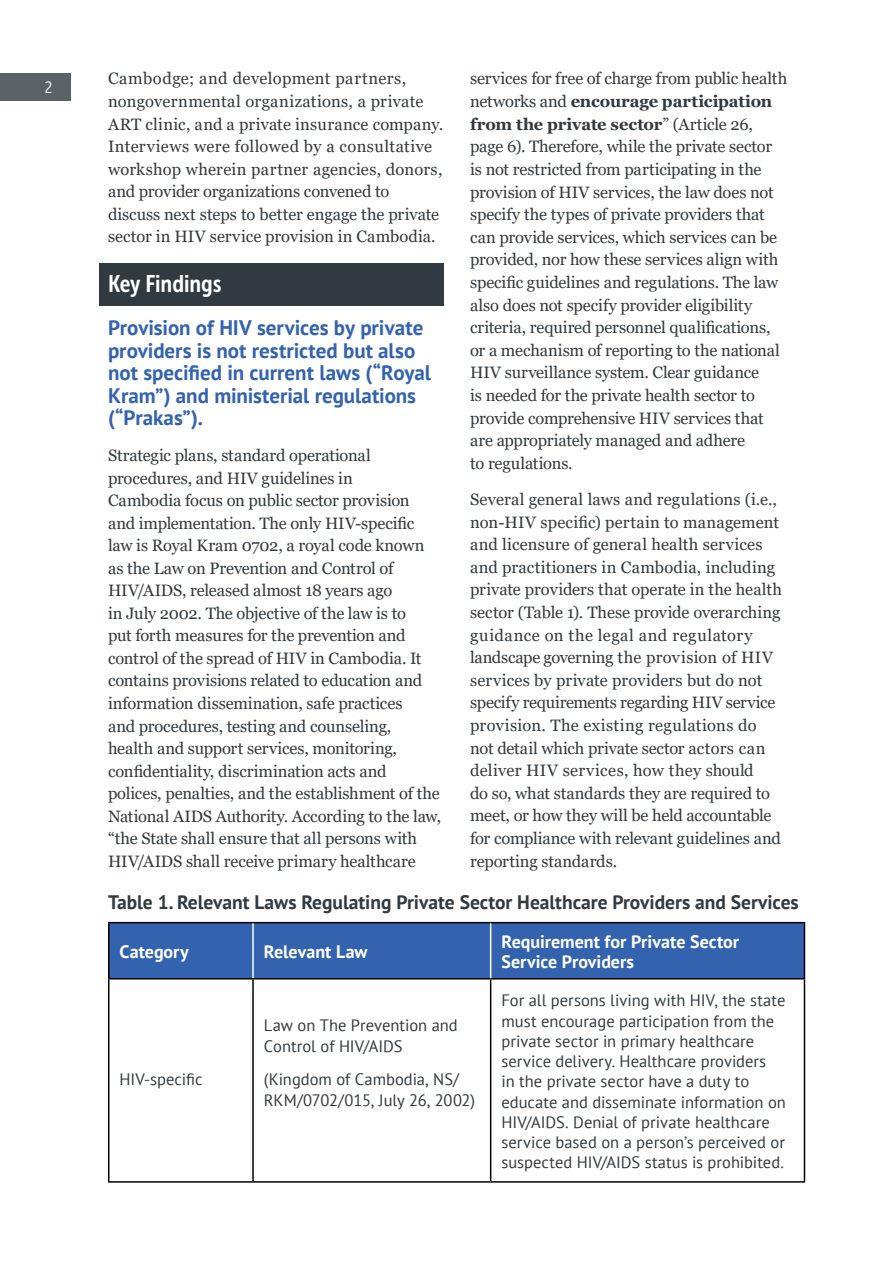
<style>
.page{position:relative;width:893px;height:1263px;background:#fff}
.page>*{position:absolute;margin:0;border:0;box-sizing:border-box;transform-origin:0 0}
.t1{font:24px "Museo Sans Cond 700";letter-spacing:-.005em;color:#fff}
.t2{font:700 21px/22.5px "PT Sans";color:#3363af}
.Figure_Table_Header{font:700 19.5px "PT Sans";color:#313a40}
.First_Row_Table{font:700 18px/20.2px "PT Sans";color:#fff}
.Body{font:16.5px/22.6px "Georgia";letter-spacing:-.005em;color:#313a40}
.Table_Copy{font:16.5px/20.2px "PT Sans";color:#313a40}
.t3{font:16.5px "Museo Sans Cond 300";color:#fff}
.s1{font-weight:700}
</style>
<div class="page">
<div style="left:99px;top:264px;width:344px;height:42px;background:#313a40"></div>
<div style="left:110px;top:923px;width:694px;height:55px;background:#3363af"></div>
<hr style="left:108px;top:922px;width:145px;height:1px;background:#000">
<hr style="left:108px;top:923px;width:2px;height:55px;background:#000">
<hr style="left:253px;top:922px;width:238px;height:1px;background:#000">
<hr style="left:491px;top:922px;width:314px;height:1px;background:#000">
<hr style="left:804px;top:923px;width:1px;height:55px;background:#000">
<hr style="left:108px;top:978px;width:145px;height:1px;background:#000">
<hr style="left:108px;top:979px;width:2px;height:202px;background:#000">
<hr style="left:253px;top:978px;width:238px;height:1px;background:#000">
<hr style="left:252px;top:979px;width:2px;height:202px;background:#000">
<hr style="left:491px;top:978px;width:314px;height:1px;background:#000">
<hr style="left:490px;top:979px;width:1px;height:202px;background:#000">
<hr style="left:804px;top:979px;width:1px;height:202px;background:#000">
<hr style="left:108px;top:1181px;width:145px;height:2px;background:#000">
<hr style="left:253px;top:1181px;width:238px;height:2px;background:#000">
<hr style="left:491px;top:1181px;width:314px;height:2px;background:#000">
<hr style="left:252px;top:923px;width:2px;height:55px;background:#fff">
<hr style="left:490px;top:923px;width:1px;height:55px;background:#fff">
<div style="left:0;top:73px;width:70px;height:27px;background:#5a6266"></div>
<p class="t3" style="left:45px;top:78px;width:9px">2</p>
<p class="Body" style="left:108px;top:68px;width:337px">Cambodge; and development partners, nongovernmental organizations, a private ART clinic, and a private insurance company.<br>Interviews were followed by a consultative workshop wherein partner agencies, donors, and provider organizations convened to discuss next steps to better engage the private sector in HIV service provision in Cambodia.</p>
<h1 class="t1" style="left:108px;top:271px;width:115px">Key Findings</h1>
<h2 class="t2" style="left:108px;top:316px;width:324px">Provision of HIV services by private providers is not restricted but also not specified in current laws (“Royal<br>Kram”) and ministerial regulations (“Prakas”).</h2>
<p class="Body" style="left:108px;top:445px;width:335px">Strategic plans, standard operational procedures, and HIV guidelines in<br>Cambodia focus on public sector provision<br>and implementation. The only HIV-specific law is Royal Kram 0702, a royal code known as the Law on Prevention and Control of HIV/AIDS, released almost 18 years ago<br>in July 2002. The objective of the law is to<br>put forth measures for the prevention and control of the spread of HIV in Cambodia. It contains provisions related to education and information dissemination, safe practices<br>and procedures, testing and counseling,<br>health and support services, monitoring, confidentiality, discrimination acts and polices, penalties, and the establishment of the National AIDS Authority. According to the law, “the State shall ensure that all persons with HIV/AIDS shall receive primary healthcare</p>
<p class="Body" style="left:470px;top:68px;width:319px">services for free of charge from public health networks and <span class="s1">encourage participation from the private sector</span>” (Article 26, page 6). Therefore, while the private sector is not restricted from participating in the provision of HIV services, the law does not specify the types of private providers that can provide services, which services can be provided, nor how these services align with specific guidelines and regulations. The law also does not specify provider eligibility criteria, required personnel qualifications, or a mechanism of reporting to the national HIV surveillance system. Clear guidance<br>is needed for the private health sector to provide comprehensive HIV services that are appropriately managed and adhere<br>to regulations.</p>
<p class="Body" style="left:470px;top:488px;width:313px">Several general laws and regulations (i.e., non-HIV specific) pertain to management and licensure of general health services and practitioners in Cambodia, including private providers that operate in the health sector (Table 1). These provide overarching guidance on the legal and regulatory landscape governing the provision of HIV services by private providers but do not specify requirements regarding HIV service provision. The existing regulations do not detail which private sector actors can deliver HIV services, how they should<br>do so, what standards they are required to meet, or how they will be held accountable for compliance with relevant guidelines and reporting standards.</p>
<p class="Figure_Table_Header" style="left:108px;top:889px;width:692px">Table 1. Relevant Laws Regulating Private Sector Healthcare Providers and Services</p>
<p class="First_Row_Table" style="left:120px;top:941px;width:71px">Category</p>
<p class="First_Row_Table" style="left:264px;top:941px;width:105px">Relevant Law</p>
<p class="First_Row_Table" style="left:501px;top:931px;width:239px">Requirement for Private Sector<br>Service Providers</p>
<p class="Table_Copy" style="left:120px;top:1069px;width:85px">HIV-specific</p>
<p class="Table_Copy" style="left:264px;top:1015px;width:195px">Law on The Prevention and<br>Control of HIV/AIDS</p>
<p class="Table_Copy" style="left:264px;top:1069px;width:213px">(Kingdom of Cambodia, NS/<br>RKM/0702/015, July 26, 2002)</p>
<p class="Table_Copy" style="left:501px;top:990px;width:286px">For all persons living with HIV, the state must encourage participation from the private sector in primary healthcare service delivery. Healthcare providers<br>in the private sector have a duty to educate and disseminate information on HIV/AIDS. Denial of private healthcare service based on a person’s perceived or suspected HIV/AIDS status is prohibited.</p>
</div>
